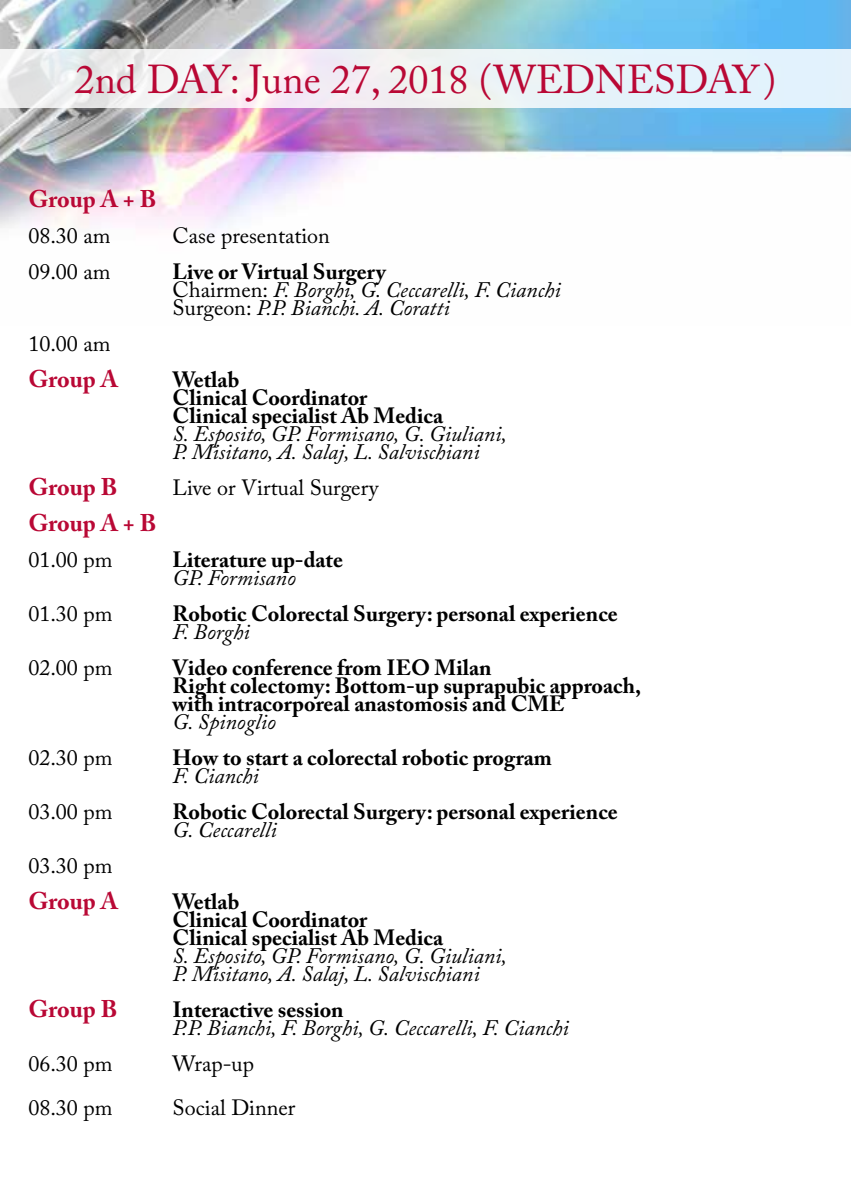
<style>
.page{position:relative;width:851px;height:1191px;background:#fff}
.page>*{position:absolute;margin:0;border:0;box-sizing:border-box;transform-origin:0 0}
.t1{font:40px "Adobe Caslon Pro";color:#b90835}
.t2{font:700 24px "Adobe Caslon Pro";color:#b90835}
.t3{font:700 22px/18px "Adobe Caslon Pro";color:#000}
.t4{font:italic 22px/18px "Adobe Caslon Pro";color:#000}
.t5{font:22px "Adobe Caslon Pro";color:#000}
.s1{font-weight:700;font-style:normal}
.s2{font-style:normal}
</style>
<div class="page">
<img style="left:0;top:0;width:850px;height:228px">
<svg style="left:0;top:49px;width:850px;height:59px;fill:#ebf2f6"></svg>
<h1 class="t1" style="left:75px;top:56px;width:703px">2nd DAY: June 27, 2018 (WEDNESDAY)</h1>
<p class="t2" style="left:28px;top:184px;width:129px">Group A + B</p>
<p class="t5" style="left:28px;top:222px;width:84px">08.30 am</p>
<p class="t5" style="left:172px;top:222px;width:159px">Case presentation</p>
<p class="t5" style="left:28px;top:258px;width:84px">09.00 am</p>
<p class="t4" style="left:172px;top:262px;width:389px"><span class="s1">Live or Virtual Surgery<br></span><span class="s2">Chairmen:</span> F. Borghi, G. Ceccarelli, F. Cianchi<br><span class="s2">Surgeon:</span> P.P. Bianchi. A. Coratti</p>
<p class="t5" style="left:28px;top:330px;width:84px">10.00 am</p>
<p class="t2" style="left:28px;top:364px;width:91px">Group A</p>
<p class="t3" style="left:172px;top:370px;width:272px">Wetlab<br>Clinical Coordinator<br>Clinical specialist Ab Medica</p>
<p class="t4" style="left:172px;top:424px;width:336px">S. Esposito, GP. Formisano, G. Giuliani,<br>P. Misitano, A. Salaj, L. Salvischiani</p>
<p class="t2" style="left:28px;top:472px;width:90px">Group B</p>
<p class="t5" style="left:172px;top:474px;width:207px">Live or Virtual Surgery</p>
<p class="t2" style="left:28px;top:508px;width:129px">Group A + B</p>
<p class="t5" style="left:28px;top:546px;width:86px">01.00 pm</p>
<p class="t3" style="left:172px;top:550px;width:172px">Literature up-date</p>
<p class="t4" style="left:172px;top:568px;width:125px">GP. Formisano</p>
<p class="t5" style="left:28px;top:600px;width:86px">01.30 pm</p>
<p class="t3" style="left:172px;top:604px;width:447px">Robotic Colorectal Surgery: personal experience</p>
<p class="t4" style="left:172px;top:622px;width:79px">F. Borghi</p>
<p class="t5" style="left:28px;top:654px;width:86px">02.00 pm</p>
<p class="t3" style="left:172px;top:658px;width:470px">Video conference from IEO Milan<br>Right colectomy: Bottom-up suprapubic approach, with intracorporeal anastomosis and CME</p>
<p class="t4" style="left:172px;top:712px;width:105px">G. Spinoglio</p>
<p class="t5" style="left:28px;top:744px;width:86px">02.30 pm</p>
<p class="t3" style="left:172px;top:748px;width:381px">How to start a colorectal robotic program</p>
<p class="t4" style="left:172px;top:766px;width:88px">F. Cianchi</p>
<p class="t5" style="left:28px;top:798px;width:86px">03.00 pm</p>
<p class="t3" style="left:172px;top:802px;width:447px">Robotic Colorectal Surgery: personal experience</p>
<p class="t4" style="left:172px;top:820px;width:106px">G. Ceccarelli</p>
<p class="t5" style="left:28px;top:852px;width:86px">03.30 pm</p>
<p class="t2" style="left:28px;top:886px;width:91px">Group A</p>
<p class="t3" style="left:172px;top:892px;width:272px">Wetlab<br>Clinical Coordinator<br>Clinical specialist Ab Medica</p>
<p class="t4" style="left:172px;top:946px;width:336px">S. Esposito, GP. Formisano, G. Giuliani,<br>P. Misitano, A. Salaj, L. Salvischiani</p>
<p class="t2" style="left:28px;top:994px;width:90px">Group B</p>
<p class="t3" style="left:172px;top:1000px;width:173px">Interactive session</p>
<p class="t4" style="left:172px;top:1018px;width:398px">P.P. Bianchi, F. Borghi, G. Ceccarelli, F. Cianchi</p>
<p class="t5" style="left:28px;top:1050px;width:86px">06.30 pm</p>
<p class="t5" style="left:172px;top:1050px;width:83px">Wrap-up</p>
<p class="t5" style="left:28px;top:1094px;width:86px">08.30 pm</p>
<p class="t5" style="left:172px;top:1094px;width:124px">Social Dinner</p>
</div>
